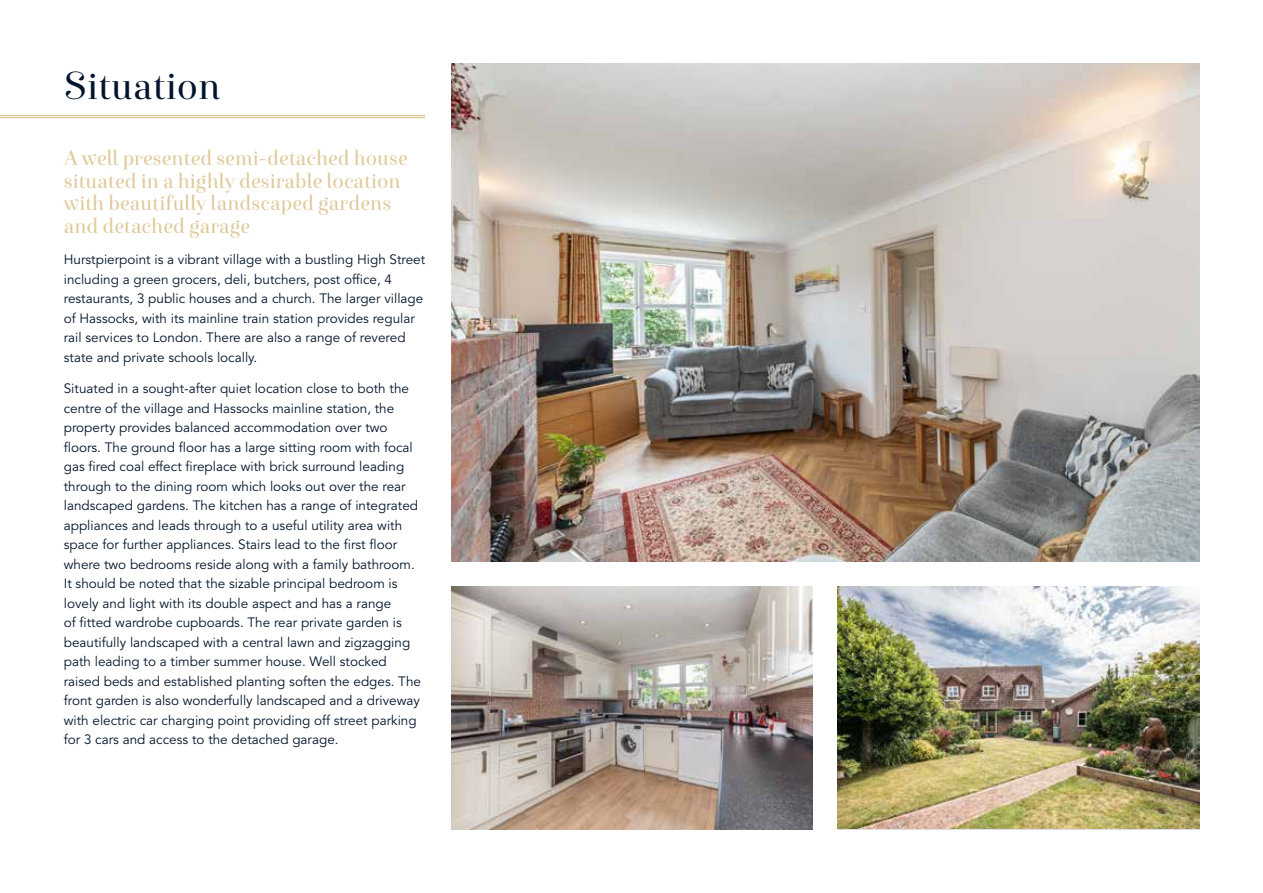
<style>
.page{position:relative;width:1263px;height:893px;background:#fff}
.page>*{position:absolute;margin:0;border:0;box-sizing:border-box;transform-origin:0 0}
.t1{font:39px "Exquise FY";color:#00152c}
.t2{font:21px/22.5px "Exquise FY";color:#dfc99a}
.t3{font:13.5px/19.5px "Avenir LT Std";color:#00152c}
</style>
<div class="page">
<hr style="left:0;top:115px;width:425px;height:1px;background:#dfc99a">
<hr style="left:0;top:117px;width:425px;height:1px;background:#dfc99a">
<img style="left:451px;top:64px;width:748px;height:497px">
<img style="left:451px;top:587px;width:361px;height:242px">
<img style="left:838px;top:587px;width:361px;height:241px">
<h1 class="t1" style="left:64px;top:62px;width:159px">Situation</h1>
<h2 class="t2" style="left:64px;top:147px;width:346px">A well presented semi-detached house situated in a highly desirable location with beautifully landscaped gardens and detached garage</h2>
<p class="t3" style="left:64px;top:250px;width:363px">Hurstpierpoint is a vibrant village with a bustling High Street including a green grocers, deli, butchers, post office, 4 restaurants, 3 public houses and a church. The larger village of Hassocks, with its mainline train station provides regular rail services to London. There are also a range of revered state and private schools locally.</p>
<p class="t3" style="left:64px;top:379px;width:359px">Situated in a sought-after quiet location close to both the centre of the village and Hassocks mainline station, the property provides balanced accommodation over two floors. The ground floor has a large sitting room with focal gas fired coal effect fireplace with brick surround leading through to the dining room which looks out over the rear landscaped gardens. The kitchen has a range of integrated appliances and leads through to a useful utility area with space for further appliances. Stairs lead to the first floor where two bedrooms reside along with a family bathroom.<br>It should be noted that the sizable principal bedroom is lovely and light with its double aspect and has a range<br>of fitted wardrobe cupboards. The rear private garden is beautifully landscaped with a central lawn and zigzagging path leading to a timber summer house. Well stocked raised beds and established planting soften the edges. The front garden is also wonderfully landscaped and a driveway with electric car charging point providing off street parking for 3 cars and access to the detached garage.</p>
</div>
